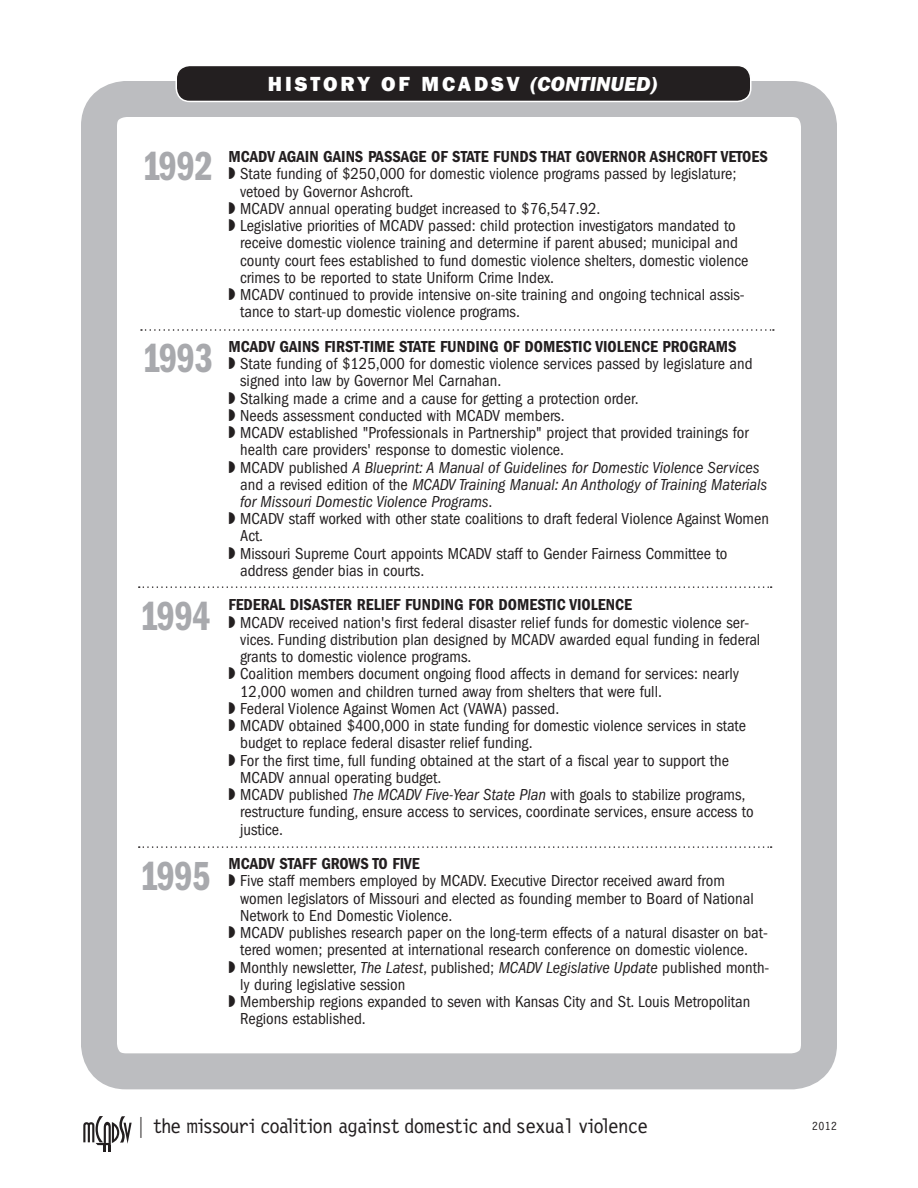
<style>
.page{position:relative;width:918px;height:1188px;background:#fff}
.page>*{position:absolute;margin:0;border:0;box-sizing:border-box;transform-origin:0 0}
.t1{font:42px "Franklin Gothic Demi Cmpr";color:#a8a9ad}
.t2{font:21px "Letter Gothic 12 Pitch BT";letter-spacing:-.065em;color:#231f20;scale:.75 1}
.t3{font:800 21px "Franklin Gothic";letter-spacing:.135em;color:#fff}
.t4{font:condensed 16.5px/17.2px "Franklin Gothic";color:#231f20}
.t5{font:600 condensed 16.5px "Franklin Gothic";color:#231f20}
.t6{font:12px "Letter Gothic 12 Pitch BT";color:#231f20}
.s1{font-style:italic}
</style>
<div class="page">
<svg style="left:83px;top:1116px;width:49px;height:36px"></svg>
<div style="left:81px;top:81px;width:756px;height:1008px;border:36px solid #bcbdc0;border-radius:27px"></div>
<div style="left:176px;top:65px;width:575px;height:36px;background:#231f20;border-radius:14px"></div>
<div style="left:176px;top:65px;width:576px;height:37px;border:2px solid #fff;border-radius:14px"></div>
<svg style="left:141px;top:329px;width:633px;height:2px"></svg>
<svg style="left:139px;top:586px;width:633px;height:2px"></svg>
<svg style="left:139px;top:846px;width:633px;height:2px"></svg>
<p class="t3" style="left:268px;top:70px;width:391px">HISTORY OF MCADSV <span class="s1">(CONTINUED)</span></p>
<h1 class="t1" style="left:143px;top:143px;width:71px">1992</h1>
<h1 class="t1" style="left:143px;top:335px;width:71px">1993</h1>
<h1 class="t1" style="left:141px;top:593px;width:71px">1994</h1>
<h1 class="t1" style="left:141px;top:853px;width:71px">1995</h1>
<p class="t5" style="left:228px;top:147px;width:541px">MCADV AGAIN GAINS PASSAGE OF STATE FUNDS THAT GOVERNOR ASHCROFT VETOES</p>
<p class="t4" style="left:240px;top:165px;width:510px">State funding of $250,000 for domestic violence programs passed by legislature; vetoed by Governor Ashcroft.<br>MCADV annual operating budget increased to $76,547.92.<br>Legislative priorities of MCADV passed: child protection investigators mandated to receive domestic violence training and determine if parent abused; municipal and county court fees established to fund domestic violence shelters, domestic violence crimes to be reported to state Uniform Crime Index.<br>MCADV continued to provide intensive on-site training and ongoing technical assis&shy;tance to start-up domestic violence programs.</p>
<p class="t5" style="left:228px;top:337px;width:510px">MCADV GAINS FIRST-TIME STATE FUNDING OF DOMESTIC VIOLENCE PROGRAMS</p>
<p class="t4" style="left:240px;top:355px;width:530px">State funding of $125,000 for domestic violence services passed by legislature and signed into law by Governor Mel Carnahan.<br>Stalking made a crime and a cause for getting a protection order.<br>Needs assessment conducted with MCADV members.<br>MCADV established "Professionals in Partnership" project that provided trainings for health care providers' response to domestic violence.<br>MCADV published <span class="s1">A Blueprint: A Manual of Guidelines for Domestic Violence Services </span>and a revised edition of the <span class="s1">MCADV Training Manual: An Anthology of Training Materials for Missouri Domestic Violence Programs</span>.<br>MCADV staff worked with other state coalitions to draft federal Violence Against Women Act.<br>Missouri Supreme Court appoints MCADV staff to Gender Fairness Committee to address gender bias in courts.</p>
<p class="t5" style="left:228px;top:596px;width:405px">FEDERAL DISASTER RELIEF FUNDING FOR DOMESTIC VIOLENCE</p>
<p class="t4" style="left:240px;top:614px;width:522px">MCADV received nation's first federal disaster relief funds for domestic violence ser&shy;vices. Funding distribution plan designed by MCADV awarded equal funding in federal grants to domestic violence programs.<br>Coalition members document ongoing flood affects in demand for services: nearly 12,000 women and children turned away from shelters that were full.<br>Federal Violence Against Women Act (VAWA) passed.<br>MCADV obtained $400,000 in state funding for domestic violence services in state budget to replace federal disaster relief funding.<br>For the first time, full funding obtained at the start of a fiscal year to support the MCADV annual operating budget.<br>MCADV published <span class="s1">The MCADV Five-Year State Plan</span> with goals to stabilize programs, restructure funding, ensure access to services, coordinate services, ensure access to justice.</p>
<p class="t5" style="left:228px;top:854px;width:193px">MCADV STAFF GROWS TO FIVE</p>
<p class="t4" style="left:240px;top:872px;width:531px">Five staff members employed by MCADV. Executive Director received award from women legislators of Missouri and elected as founding member to Board of National Network to End Domestic Violence.<br>MCADV publishes research paper on the long-term effects of a natural disaster on bat&shy;tered women; presented at international research conference on domestic violence.<br>Monthly newsletter, <span class="s1">The Latest</span>, published; <span class="s1">MCADV Legislative Update</span> published month&shy;ly during legislative session<br>Membership regions expanded to seven with Kansas City and St. Louis Metropolitan Regions established.</p>
<p class="t2" style="left:137px;top:1114px;width:683px">| the missouri coalition against domestic and sexual violence</p>
<p class="t6" style="left:812px;top:1119px;width:26px">2012</p>
</div>
